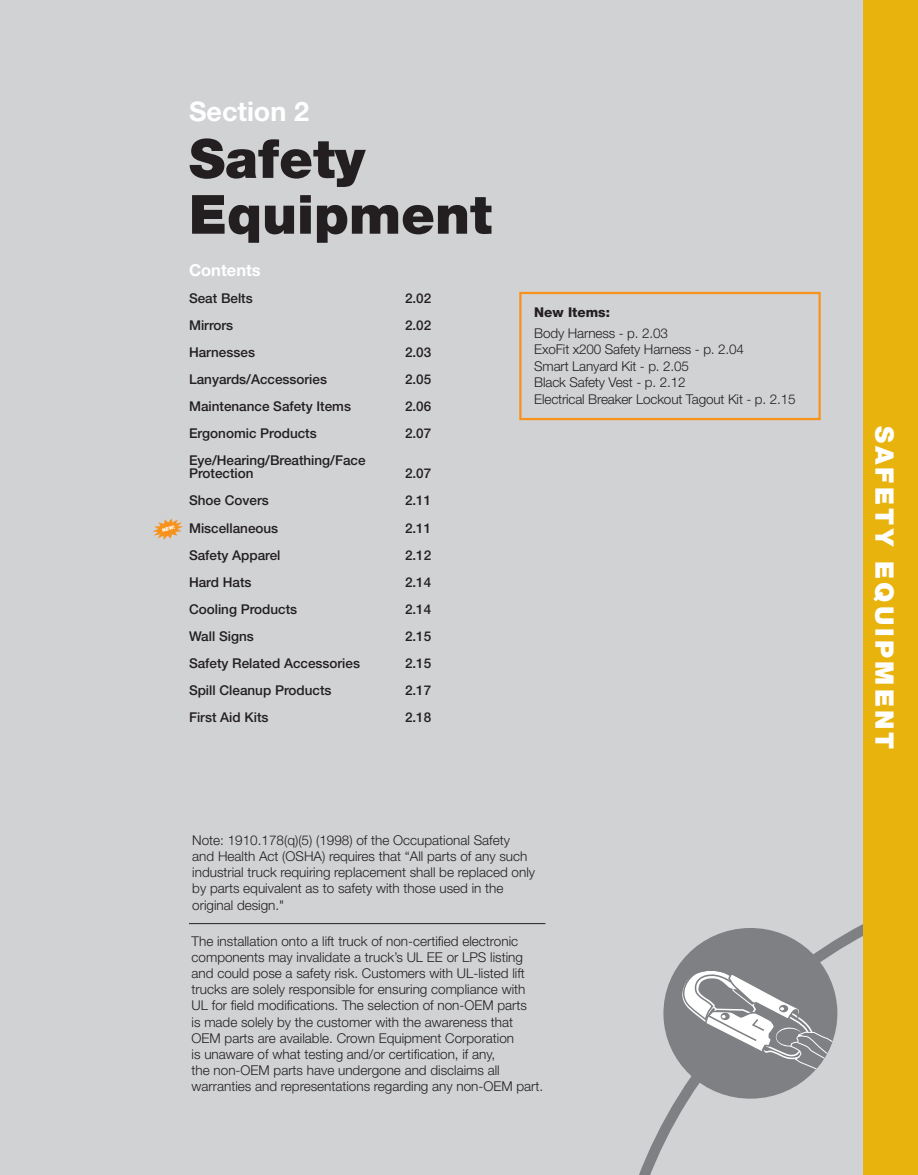
<style>
.page{position:relative;width:918px;height:1175px;background:#fff}
.page>*{position:absolute;margin:0;border:0;box-sizing:border-box;transform-origin:0 0}
.t1{font:900 54px/55.8px "Helvetica Neue LT Std";color:#231f20}
.t2{font:700 27px "Helvetica Neue LT Std";color:#fff}
.t3{font:900 25.5px "Helvetica Neue LT Std";letter-spacing:.125em;color:#fff}
.t4{font:700 16.5px "Helvetica Neue LT Std";color:#fff}
.t5{font:300 13.5px/16.2px "Helvetica Neue LT Std";color:#231f20}
.t6{font:500 13.5px/13.5px "Helvetica Neue LT Std";color:#231f20}
.t7{font:800 13.5px "Helvetica Neue LT Std";color:#231f20}
.t8{font:900 4.65px "Helvetica Neue LT Std";color:#fff}
</style>
<div class="page">
<div style="left:0;top:0;width:863px;height:1174px;background:#d1d2d4"></div>
<div style="left:863px;top:0;width:55px;height:1174px;background:#e7b30c"></div>
<div style="left:519px;top:292px;width:302px;height:128px;border:2px solid #f7931d"></div>
<hr style="left:189px;top:923px;width:356px;height:1px;background:#231f20">
<svg style="left:150px;top:515px;width:36px;height:28px"></svg>
<p class="t8" style="left:161px;top:528px;width:14px;rotate:-17deg">NEW!</p>
<h2 class="t2" style="left:189px;top:94px;width:122px">Section 2</h2>
<h1 class="t1" style="left:189px;top:130px;width:304px">Safety<br>Equipment</h1>
<p class="t4" style="left:189px;top:260px;width:73px">Contents</p>
<p class="t6" style="left:189px;top:291px;width:65px">Seat Belts</p>
<p class="t6" style="left:405px;top:291px;width:28px">2.02</p>
<p class="t6" style="left:189px;top:318px;width:46px">Mirrors</p>
<p class="t6" style="left:405px;top:318px;width:28px">2.02</p>
<p class="t6" style="left:189px;top:345px;width:68px">Harnesses</p>
<p class="t6" style="left:405px;top:345px;width:28px">2.03</p>
<p class="t6" style="left:189px;top:372px;width:140px">Lanyards/Accessories</p>
<p class="t6" style="left:405px;top:372px;width:28px">2.05</p>
<p class="t6" style="left:189px;top:399px;width:164px">Maintenance Safety Items</p>
<p class="t6" style="left:405px;top:399px;width:28px">2.06</p>
<p class="t6" style="left:189px;top:426px;width:129px">Ergonomic Products</p>
<p class="t6" style="left:405px;top:426px;width:28px">2.07</p>
<p class="t6" style="left:189px;top:453px;width:178px">Eye/Hearing/Breathing/Face<br>Protection</p>
<p class="t6" style="left:405px;top:467px;width:28px">2.07</p>
<p class="t6" style="left:189px;top:494px;width:81px">Shoe Covers</p>
<p class="t6" style="left:405px;top:494px;width:28px">2.11</p>
<p class="t6" style="left:189px;top:521px;width:91px">Miscellaneous</p>
<p class="t6" style="left:405px;top:521px;width:28px">2.11</p>
<p class="t6" style="left:189px;top:548px;width:93px">Safety Apparel</p>
<p class="t6" style="left:405px;top:548px;width:28px">2.12</p>
<p class="t6" style="left:189px;top:575px;width:64px">Hard Hats</p>
<p class="t6" style="left:405px;top:575px;width:28px">2.14</p>
<p class="t6" style="left:189px;top:602px;width:110px">Cooling Products</p>
<p class="t6" style="left:405px;top:602px;width:28px">2.14</p>
<p class="t6" style="left:189px;top:629px;width:66px">Wall Signs</p>
<p class="t6" style="left:405px;top:629px;width:28px">2.15</p>
<p class="t6" style="left:189px;top:656px;width:173px">Safety Related Accessories</p>
<p class="t6" style="left:405px;top:656px;width:28px">2.15</p>
<p class="t6" style="left:189px;top:683px;width:144px">Spill Cleanup Products</p>
<p class="t6" style="left:405px;top:683px;width:28px">2.17</p>
<p class="t6" style="left:189px;top:710px;width:81px">First Aid Kits</p>
<p class="t6" style="left:405px;top:710px;width:28px">2.18</p>
<p class="t7" style="left:534px;top:304px;width:77px">New Items:</p>
<p class="t5" style="left:534px;top:324px;width:263px">Body Harness - p. 2.03<br>ExoFit x200 Safety Harness - p. 2.04<br>Smart Lanyard Kit - p. 2.05<br>Black Safety Vest - p. 2.12<br>Electrical Breaker Lockout Tagout Kit - p. 2.15</p>
<p class="t5" style="left:192px;top:831px;width:344px">Note: 1910.178(q)(5) (1998) of the Occupational Safety and Health Act (OSHA) requires that “All parts of any such industrial truck requiring replacement shall be replaced only by parts equivalent as to safety with those used in the original design."</p>
<p class="t5" style="left:192px;top:932px;width:353px">The installation onto a lift truck of non-certified electronic components may invalidate a truck’s UL EE or LPS listing and could pose a safety risk. Customers with UL-listed lift trucks are solely responsible for ensuring compliance with UL for field modifications. The selection of non-OEM parts<br>is made solely by the customer with the awareness that OEM parts are available. Crown Equipment Corporation<br>is unaware of what testing and/or certification, if any,<br>the non-OEM parts have undergone and disclaims all warranties and representations regarding any non-OEM part.</p>
<h3 class="t3" style="left:900px;top:425px;width:325px;rotate:90deg">SAFETY EQUIPMENT</h3>
</div>
